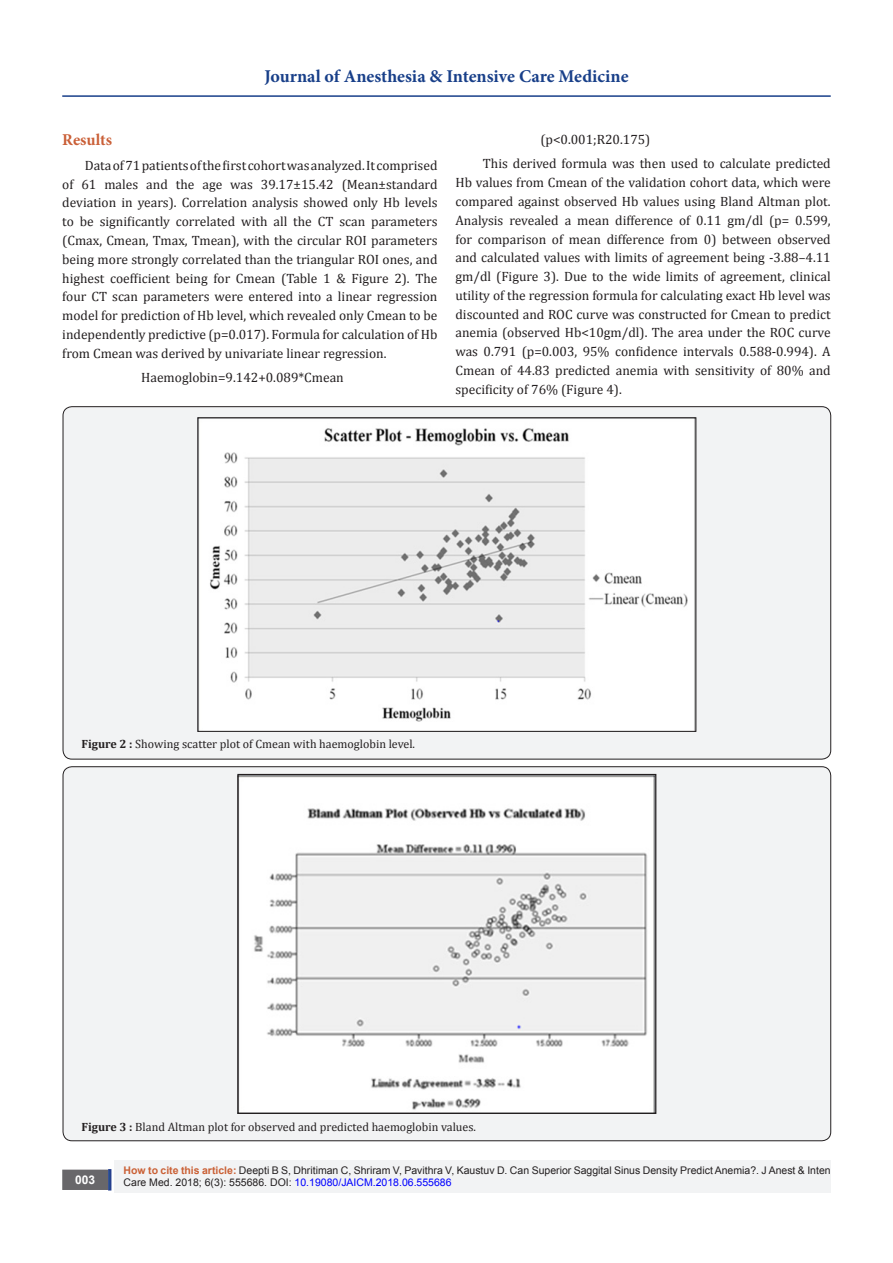
<style>
.page{position:relative;width:893px;height:1263px;background:#fff}
.page>*{position:absolute;margin:0;border:0;box-sizing:border-box;transform-origin:0 0}
.t1{font:700 18px "Minion Pro";color:#183f89}
.t2{font:700 16.5px "Minion Pro";color:#ca5f37}
.t3{font:13.5px/18.8px "Cambria";color:#231f20;text-align:justify}
.t4{font:12px "Cambria";color:#231f20}
.t5{font:700 12px "Arial";color:#fff}
.t6{font:10.5px "Arial";color:#231f20}
.s1{font-weight:700}
.s2{font-weight:700;color:#ca6035}
.s3{color:#00f}
</style>
<div class="page">
<div style="left:115px;top:1160px;width:716px;height:32px;background:#f2f3f4"></div>
<div style="left:63px;top:1170px;width:44px;height:19px;background:#68676a"></div>
<div style="left:62px;top:1169px;width:46px;height:21px;border:2px solid #68676a"></div>
<div style="left:108px;top:1169px;width:3px;height:21px;background:#1c6d90;border:2px solid #253f8e"></div>
<hr style="left:62px;top:95px;width:769px;height:2px;background:#183f89">
<div style="left:63px;top:407px;width:768px;height:352px;background:#f2f3f4;border-radius:9px"></div>
<img style="left:200px;top:419px;width:494px;height:311px">
<div style="left:197px;top:417px;width:499px;height:315px;border:1px solid #231f20"></div>
<div style="left:63px;top:767px;width:768px;height:374px;background:#f2f3f4;border-radius:9px"></div>
<img style="left:239px;top:776px;width:415px;height:336px">
<div style="left:237px;top:774px;width:419px;height:340px;border:1px solid #231f20"></div>
<h1 class="t1" style="left:264px;top:63px;width:366px">Journal of Anesthesia &amp; Intensive Care Medicine</h1>
<p class="t2" style="left:62px;top:128px;width:51px">Results</p>
<p class="t3" style="left:62px;top:156px;width:377px;text-indent:22px">Data of 71 patients of the first cohort was analyzed. It comprised of 61 males and the age was 39.17±15.42 (Mean±standard deviation in years). Correlation analysis showed only Hb levels to be significantly correlated with all the CT scan parameters (Cmax, Cmean, Tmax, Tmean), with the circular ROI parameters being more strongly correlated than the triangular ROI ones, and highest coefficient being for Cmean (Table 1 &amp; Figure 2). The four CT scan parameters were entered into a linear regression model for prediction of Hb level, which revealed only Cmean to be independently predictive (p=0.017). Formula for calculation of Hb from Cmean was derived by univariate linear regression.</p>
<p class="t3" style="left:141px;top:368px;width:204px">Haemoglobin=9.142+0.089*Cmean</p>
<p class="t3" style="left:540px;top:130px;width:112px">(p&lt;0.001;R20.175)</p>
<p class="t3" style="left:455px;top:154px;width:377px;text-indent:27px">This derived formula was then used to calculate predicted Hb values from Cmean of the validation cohort data, which were compared against observed Hb values using Bland Altman plot.<br>Analysis revealed a mean difference of 0.11 gm/dl (p= 0.599, for comparison of mean difference from 0) between observed and calculated values with limits of agreement being -3.88–4.11 gm/dl (Figure 3). Due to the wide limits of agreement, clinical utility of the regression formula for calculating exact Hb level was discounted and ROC curve was constructed for Cmean to predict anemia (observed Hb&lt;10gm/dl). The area under the ROC curve was 0.791 (p=0.003, 95% confidence intervals 0.588-0.994). A Cmean of 44.83 predicted anemia with sensitivity of 80% and specificity of 76% (Figure 4).</p>
<p class="t4" style="left:81px;top:736px;width:335px"><span class="s1">Figure 2 :</span> Showing scatter plot of Cmean with haemoglobin level.</p>
<p class="t4" style="left:81px;top:1120px;width:396px"><span class="s1">Figure 3 :</span> Bland Altman plot for observed and predicted haemoglobin values.</p>
<p class="t6" style="left:124px;top:1163px;width:709px"><span class="s2">How to cite this article:</span> Deepti B S, Dhritiman C, Shriram V, Pavithra V, Kaustuv D. Can Superior Saggital Sinus Density Predict Anemia?. J Anest &amp; Inten</p>
<p class="t5" style="left:75px;top:1172px;width:22px">003</p>
<p class="t6" style="left:124px;top:1176px;width:330px">Care Med. 2018; 6(3): 555686. DOI: <span class="s3">10.19080/JAICM.2018.06.555686</span></p>
</div>
